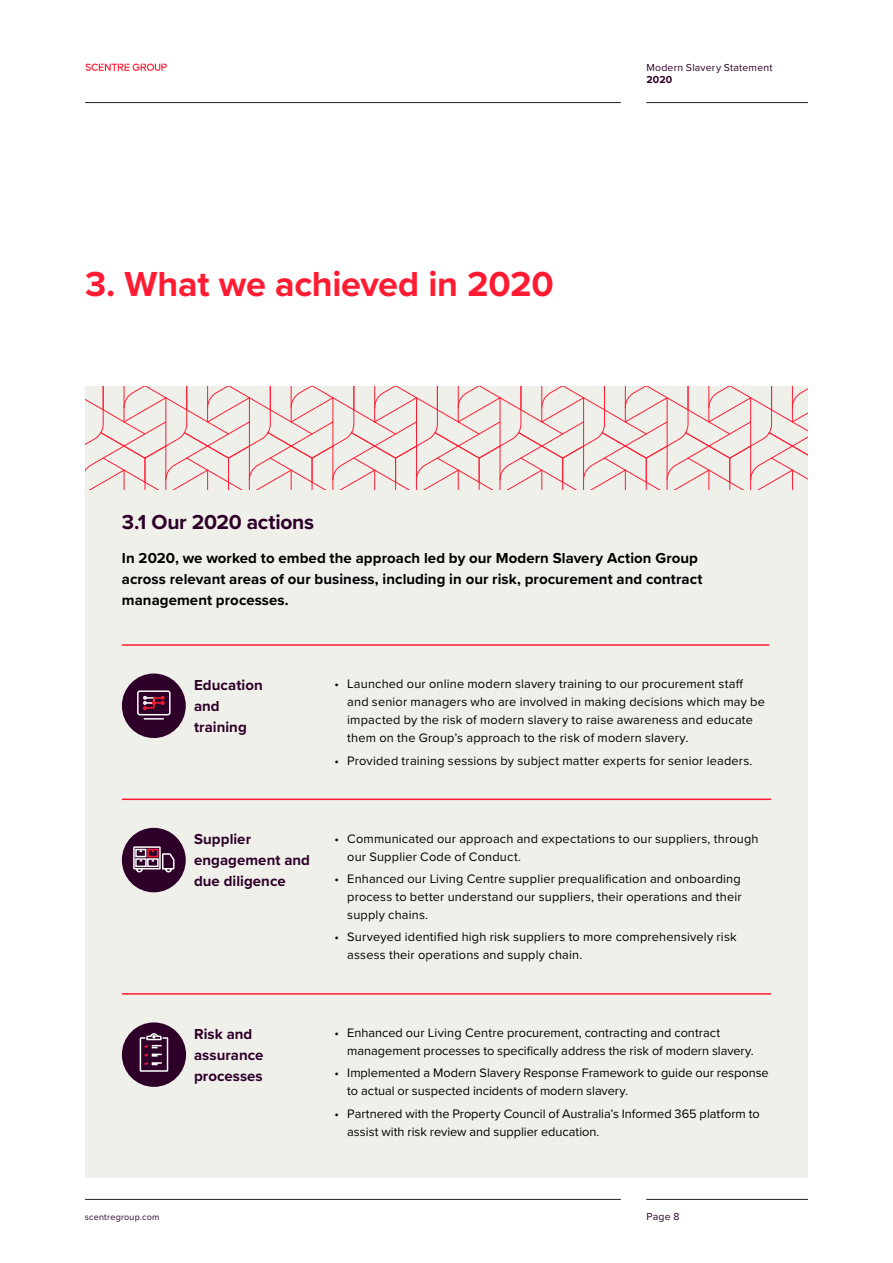
<style>
.page{position:relative;width:893px;height:1263px;background:#fff}
.page>*{position:absolute;margin:0;border:0;box-sizing:border-box;transform-origin:0 0}
.t1{font:700 36px "Proxima Nova";letter-spacing:-.01em;color:#ff1c33}
.t2{font:700 21px "Proxima Nova";letter-spacing:-.015em;color:#2e0029}
.t3{font:700 15px/21px "Proxima Nova";letter-spacing:.005em;color:#000}
.t4{font:700 15px/21px "Proxima Nova";letter-spacing:.005em;color:#2e0029}
.t5{font:12.75px/18px "Proxima Nova";letter-spacing:.01em;color:#000}
.t6{font:10.5px "Proxima Nova";letter-spacing:.02em;color:#2e0029}
.t7{font:700 10.5px "Proxima Nova";color:#2e0029}
.t8{font:9px "Proxima Nova";letter-spacing:.025em;color:#2e0029}
</style>
<div class="page">
<div style="left:85px;top:386px;width:723px;height:792px;background:#f0f0eb"></div>
<svg style="left:85px;top:386px;width:723px;height:104px"></svg>
<div style="left:122px;top:1022px;width:64px;height:65px;background:#2e0029;border-radius:32px"></div>
<svg style="left:139px;top:1033px;width:30px;height:39px"></svg>
<div style="left:122px;top:673px;width:64px;height:65px;background:#2e0029;border-radius:32px"></div>
<svg style="left:137px;top:690px;width:34px;height:30px"></svg>
<hr style="left:122px;top:644px;width:647px;height:2px;background:#ff1c33">
<hr style="left:122px;top:798px;width:649px;height:2px;background:#ff1c33">
<hr style="left:122px;top:993px;width:649px;height:1px;background:#ff1c33">
<div style="left:122px;top:828px;width:64px;height:64px;background:#2e0029;border-radius:32px"></div>
<svg style="left:133px;top:846px;width:42px;height:27px"></svg>
<hr style="left:646px;top:1199px;width:162px;height:1px;background:#231f20">
<hr style="left:646px;top:102px;width:162px;height:1px;background:#231f20">
<hr style="left:85px;top:1199px;width:536px;height:1px;background:#231f20">
<hr style="left:85px;top:102px;width:536px;height:1px;background:#231f20">
<svg style="left:85px;top:63px;width:82px;height:8px"></svg>
<h1 class="t1" style="left:85px;top:257px;width:470px">3. What we achieved in 2020</h1>
<p class="t6" style="left:646px;top:59px;width:128px">Modern Slavery Statement</p>
<p class="t7" style="left:646px;top:72px;width:27px">2020</p>
<h2 class="t2" style="left:122px;top:507px;width:194px">3.1 Our 2020 actions</h2>
<p class="t3" style="left:122px;top:547px;width:582px">In 2020, we worked to embed the approach led by our Modern Slavery Action Group across relevant areas of our business, including in our risk, procurement and contract management processes.</p>
<p class="t4" style="left:194px;top:674px;width:70px">Education and training</p>
<p class="t5" style="left:347px;top:674px;width:419px;text-indent:-13px">• Launched our online modern slavery training to our procurement staff and senior managers who are involved in making decisions which may be impacted by the risk of modern slavery to raise awareness and educate them on the Group’s approach to the risk of modern slavery.</p>
<p class="t5" style="left:334px;top:751px;width:420px">• Provided training sessions by subject matter experts for senior leaders.</p>
<p class="t4" style="left:194px;top:828px;width:118px">Supplier engagement and due diligence</p>
<p class="t5" style="left:347px;top:829px;width:413px;text-indent:-13px">• Communicated our approach and expectations to our suppliers, through our Supplier Code of Conduct.</p>
<p class="t5" style="left:347px;top:869px;width:396px;text-align:justify;text-indent:-13px">• Enhanced our Living Centre supplier prequalification and onboarding process to better understand our suppliers, their operations and their supply chains.</p>
<p class="t5" style="left:347px;top:927px;width:391px;text-indent:-13px">• Surveyed identified high risk suppliers to more comprehensively risk assess their operations and supply chain.</p>
<p class="t4" style="left:194px;top:1023px;width:71px">Risk and assurance processes</p>
<p class="t5" style="left:347px;top:1023px;width:408px;text-indent:-13px">• Enhanced our Living Centre procurement, contracting and contract management processes to specifically address the risk of modern slavery.</p>
<p class="t5" style="left:347px;top:1063px;width:423px;text-indent:-13px">• Implemented a Modern Slavery Response Framework to guide our response to actual or suspected incidents of modern slavery.</p>
<p class="t5" style="left:347px;top:1104px;width:414px;text-indent:-13px">• Partnered with the Property Council of Australia’s Informed 365 platform to assist with risk review and supplier education.</p>
<p class="t8" style="left:85px;top:1210px;width:76px">scentregroup.com</p>
<p class="t6" style="left:646px;top:1209px;width:35px">Page 8</p>
</div>
